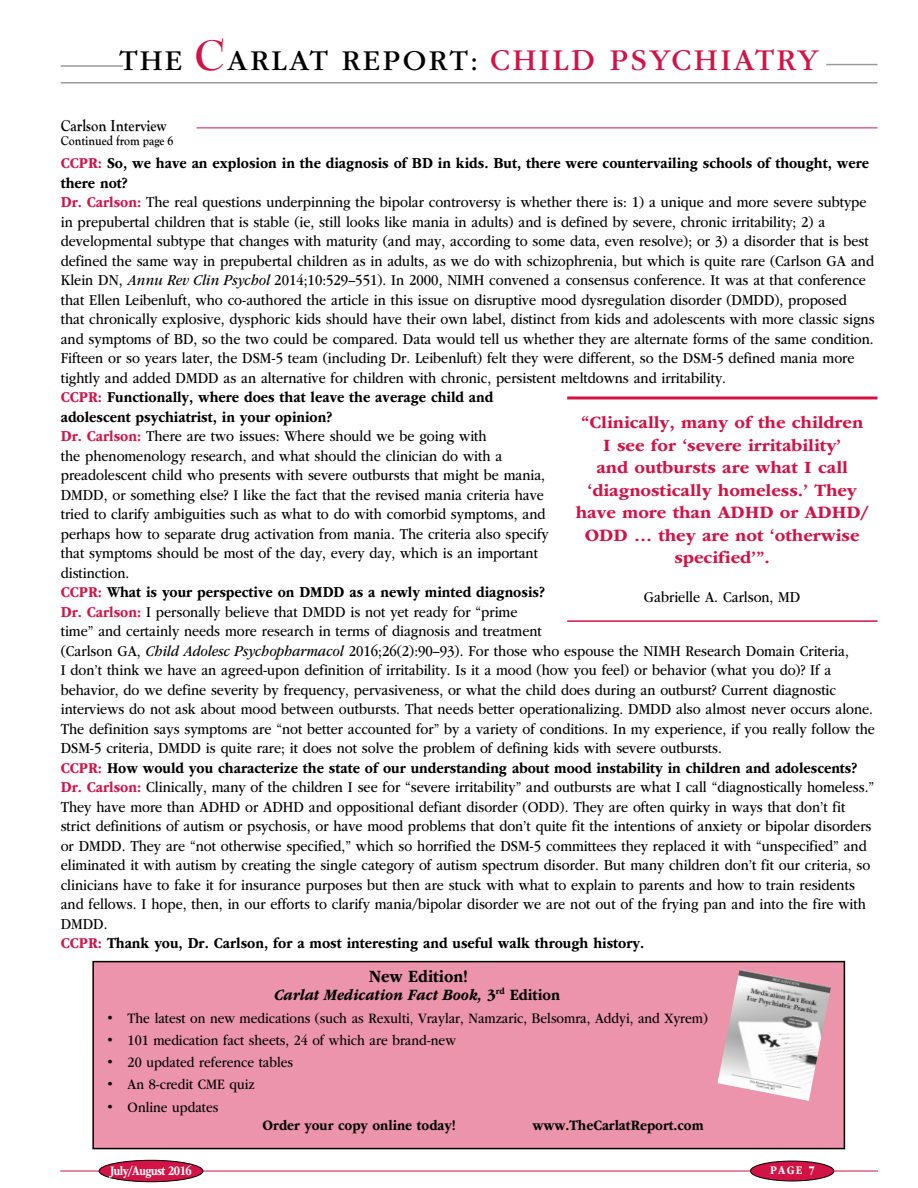
<style>
.page{position:relative;width:918px;height:1188px;background:#fff}
.page>*{position:absolute;margin:0;border:0;box-sizing:border-box;transform-origin:0 0}
.t1{font:30px "ITC Garamond Std";letter-spacing:.075em;color:#000}
.t2{font:700 18px/22.5px "ITC Garamond Std";color:#d31245;text-align:center}
.t3{font:700 18px "ITC Garamond Std";color:#000;scale:.88 1}
.t4{font:italic 700 16.5px "ITC Garamond Std";color:#000;scale:.88 1}
.t5{font:700 16.5px "Goudy Old Style T";color:#000;scale:.88 1}
.t6{font:15.75px/19.5px "ITC Garamond Std";color:#000;scale:.88 1}
.t7{font:15px "ITC Garamond Std";color:#000;scale:.88 1}
.t8{font:700 15px "ITC Garamond Std";color:#000;scale:.88 1}
.t9{font:700 13.5px "Goudy Old Style T";color:#000;scale:.88 1}
.t10{font:700 13.5px "ITC Garamond Std";letter-spacing:-.05em;color:#fff;scale:.79 1}
.t11{font:700 12.15px "ITC Garamond Std";color:#fff;scale:.85 1}
.s1{font-family:"Bernhard Modern Std";font-weight:700;font-size:46.5px;color:#d31245}
.s2{font-size:31.5px;color:#d31245}
.s3{font-weight:700;color:#d31245}
.s4{font-weight:700}
.s5{font-style:italic}
.s6{font-style:normal}
.s7{font-family:"Arial"}
</style>
<div class="page">
<hr style="left:61px;top:82px;width:817px;height:2px;background:#000">
<hr style="left:60px;top:1171px;width:818px;height:1px;background:#d31245">
<div style="left:750px;top:1161px;width:84px;height:20px;background:#d31245;border-radius:50%"></div>
<div style="left:750px;top:1161px;width:84px;height:20px;border:1px solid #000;border-radius:50%"></div>
<div style="left:99px;top:1160px;width:104px;height:22px;background:#d31245;border-radius:50%"></div>
<div style="left:99px;top:1160px;width:104px;height:22px;border:1px solid #000;border-radius:50%"></div>
<hr style="left:826px;top:64px;width:51px;height:1px;background:#000">
<hr style="left:61px;top:65px;width:62px;height:2px;background:#000">
<hr style="left:197px;top:128px;width:680px;height:1px;background:#d31245">
<hr style="left:567px;top:396px;width:311px;height:3px;background:#d31245">
<hr style="left:567px;top:620px;width:311px;height:2px;background:#d31245">
<div style="left:93px;top:962px;width:751px;height:187px;background:#eb94ab"></div>
<div style="left:92px;top:961px;width:753px;height:188px;border:2px solid #000"></div>
<img style="left:717px;top:969px;width:114px;height:132px">
<h1 class="t1" style="left:119px;top:44px;width:701px">THE <span class="s1">C</span>ARLAT REPORT: <span class="s2">CHILD PSYCHIATRY</span></h1>
<p class="t5" style="left:61px;top:116px;width:121px">Carlson Interview</p>
<p class="t9" style="left:61px;top:133px;width:130px">Continued from page 6</p>
<p class="t6" style="left:61px;top:154px;width:927px"><span class="s3">CCPR:</span> <span class="s4">So, we have an explosion in the diagnosis of BD in kids. But, there were countervailing schools of thought, were there not?<br></span><span class="s3">Dr. Carlson:</span> The real questions underpinning the bipolar controversy is whether there is: 1) a unique and more severe subtype in prepubertal children that is stable (ie, still looks like mania in adults) and is defined by severe, chronic irritability; 2) a developmental subtype that changes with maturity (and may, according to some data, even resolve); or 3) a disorder that is best defined the same way in prepubertal children as in adults, as we do with schizophrenia, but which is quite rare (Carlson GA and Klein DN, <span class="s5">Annu Rev Clin Psychol</span> 2014;10:529–551). In 2000, NIMH convened a consensus conference. It was at that conference that Ellen Leibenluft, who co-authored the article in this issue on disruptive mood dysregulation disorder (DMDD), proposed<br>that chronically explosive, dysphoric kids should have their own label, distinct from kids and adolescents with more classic signs and symptoms of BD, so the two could be compared. Data would tell us whether they are alternate forms of the same condition.<br>Fifteen or so years later, the DSM-5 team (including Dr. Leibenluft) felt they were different, so the DSM-5 defined mania more tightly and added DMDD as an alternative for children with chronic, persistent meltdowns and irritability.<br><span class="s3">CCPR:</span> <span class="s4">Functionally, where does that leave the average child and<br>adolescent psychiatrist, in your opinion?<br></span><span class="s3">Dr. Carlson:</span> There are two issues: Where should we be going with<br>the phenomenology research, and what should the clinician do with a<br>preadolescent child who presents with severe outbursts that might be mania,<br>DMDD, or something else? I like the fact that the revised mania criteria have<br>tried to clarify ambiguities such as what to do with comorbid symptoms, and<br>perhaps how to separate drug activation from mania. The criteria also specify<br>that symptoms should be most of the day, every day, which is an important<br>distinction.<br><span class="s3">CCPR:</span> <span class="s4">What is your perspective on DMDD as a newly minted diagnosis?<br></span><span class="s3">Dr. Carlson:</span> I personally believe that DMDD is not yet ready for “prime<br>time” and certainly needs more research in terms of diagnosis and treatment<br>(Carlson GA, <span class="s5">Child Adolesc Psychopharmacol</span> 2016;26(2):90–93). For those who espouse the NIMH Research Domain Criteria,<br>I don’t think we have an agreed-upon definition of irritability. Is it a mood (how you feel) or behavior (what you do)? If a behavior, do we define severity by frequency, pervasiveness, or what the child does during an outburst? Current diagnostic interviews do not ask about mood between outbursts. That needs better operationalizing. DMDD also almost never occurs alone.<br>The definition says symptoms are “not better accounted for” by a variety of conditions. In my experience, if you really follow the DSM-5 criteria, DMDD is quite rare; it does not solve the problem of defining kids with severe outbursts.<br><span class="s3">CCPR:</span> <span class="s4">How would you characterize the state of our understanding about mood instability in children and adolescents?<br></span><span class="s3">Dr. Carlson:</span> Clinically, many of the children I see for “severe irritability” and outbursts are what I call “diagnostically homeless.” They have more than ADHD or ADHD and oppositional defiant disorder (ODD). They are often quirky in ways that don’t fit strict definitions of autism or psychosis, or have mood problems that don’t quite fit the intentions of anxiety or bipolar disorders or DMDD. They are “not otherwise specified,” which so horrified the DSM-5 committees they replaced it with “unspecified” and eliminated it with autism by creating the single category of autism spectrum disorder. But many children don’t fit our criteria, so clinicians have to fake it for insurance purposes but then are stuck with what to explain to parents and how to train residents and fellows. I hope, then, in our efforts to clarify mania/bipolar disorder we are not out of the frying pan and into the fire with DMDD.<br><span class="s3">CCPR:</span> <span class="s4">Thank you, Dr. Carlson, for a most interesting and useful walk through history.</span></p>
<p class="t2" style="left:576px;top:411px;width:294px">“Clinically, many of the children<br>I see for ‘severe irritability’<br>and outbursts are what I call ‘diagnostically homeless.’ They have more than ADHD or ADHD/<br>ODD … they are not ‘otherwise specified’”.</p>
<p class="t6" style="left:644px;top:587px;width:179px">Gabrielle A. Carlson, MD</p>
<p class="t3" style="left:369px;top:966px;width:114px">New Edition!</p>
<p class="t4" style="left:274px;top:985px;width:327px">Carlat Medication Fact Book, <span class="s6">3</span><sup>rd</sup> <span class="s6">Edition</span></p>
<p class="t7" style="left:107px;top:1010px;width:684px"><span class="s7">•</span> The latest on new medications (such as Rexulti, Vraylar, Namzaric, Belsomra, Addyi, and Xyrem)</p>
<p class="t7" style="left:107px;top:1032px;width:398px"><span class="s7">•</span> 101 medication fact sheets, 24 of which are brand-new</p>
<p class="t7" style="left:107px;top:1054px;width:213px"><span class="s7">•</span> 20 updated reference tables</p>
<p class="t7" style="left:107px;top:1076px;width:169px"><span class="s7">•</span> An 8-credit CME quiz</p>
<p class="t7" style="left:107px;top:1099px;width:128px"><span class="s7">•</span> Online updates</p>
<p class="t8" style="left:263px;top:1117px;width:221px">Order your copy online today!</p>
<p class="t8" style="left:533px;top:1117px;width:196px">www.TheCarlatReport.com</p>
<p class="t10" style="left:110px;top:1163px;width:105px">July/August 2016</p>
<p class="t11" style="left:770px;top:1164px;width:54px">PAGE 7</p>
</div>
